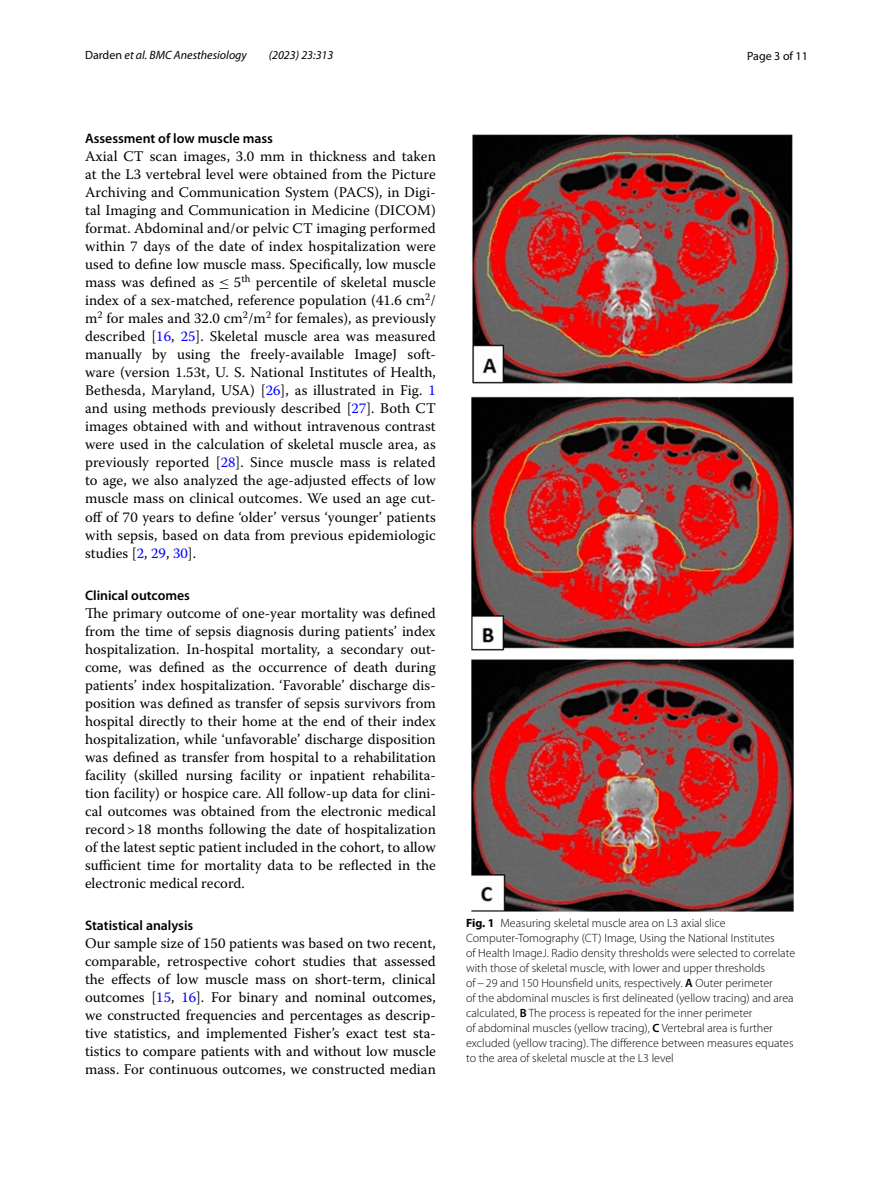
<style>
.page{position:relative;width:893px;height:1187px;background:#fff}
.page>*{position:absolute;margin:0;border:0;box-sizing:border-box;transform-origin:0 0}
.t1{font:14.7px/18px "Warnock Pro";color:#000;text-align:justify}
.t2{font:600 13.8px "Myriad Pro";color:#000}
.t3{font:300 12px/15px "Myriad Pro";color:#000}
.t4{font:italic 12px "Myriad Pro";color:#000}
.t5{font:12px "Myriad Pro";color:#000}
.s1{font-style:normal}
.s2{font-family:"MTSYN4"}
.s3{color:#00f}
.s4{font-weight:700}
.s5{font-weight:600}
</style>
<div class="page">
<img style="left:472px;top:134px;width:321px;height:777px">
<p class="t4" style="left:85px;top:48px;width:163px"><span class="s1">Darden</span> et al. BMC Anesthesiology</p>
<p class="t4" style="left:269px;top:48px;width:66px">(2023) 23:313</p>
<p class="t5" style="left:747px;top:48px;width:62px">Page 3 of 11</p>
<p class="t2" style="left:85px;top:130px;width:189px">Assessment of low muscle mass</p>
<p class="t1" style="left:85px;top:147px;width:352px">Axial CT scan images, 3.0 mm in thickness and taken at the L3 vertebral level were obtained from the Picture Archiving and Communication System (PACS), in Digi&shy;tal Imaging and Communication in Medicine (DICOM) format. Abdominal and/or pelvic CT imaging performed within 7 days of the date of index hospitalization were used to define low muscle mass. Specifically, low muscle mass was defined as <span class="s2">≤</span> 5<sup>th</sup> percentile of skeletal muscle index of a sex-matched, reference population (41.6 cm<sup>2</sup>/ m<sup>2</sup> for males and 32.0 cm<sup>2</sup>/m<sup>2</sup> for females), as previously described [<span class="s3">16</span>, <span class="s3">25</span>]. Skeletal muscle area was measured manually by using the freely-available ImageJ soft&shy;ware (version 1.53t, U. S. National Institutes of Health, Bethesda, Maryland, USA) [<span class="s3">26</span>], as illustrated in Fig. <span class="s3">1 </span>and using methods previously described [<span class="s3">27</span>]. Both CT images obtained with and without intravenous contrast were used in the calculation of skeletal muscle area, as previously reported [<span class="s3">28</span>]. Since muscle mass is related to age, we also analyzed the age-adjusted effects of low muscle mass on clinical outcomes. We used an age cut&shy;off of 70 years to define ‘older’ versus ‘younger’ patients with sepsis, based on data from previous epidemiologic studies [<span class="s3">2</span>, <span class="s3">29</span>, <span class="s3">30</span>].</p>
<p class="t2" style="left:85px;top:586px;width:107px">Clinical outcomes</p>
<p class="t1" style="left:85px;top:603px;width:352px">The primary outcome of one-year mortality was defined from the time of sepsis diagnosis during patients’ index hospitalization. In-hospital mortality, a secondary out&shy;come, was defined as the occurrence of death during patients’ index hospitalization. ‘Favorable’ discharge dis&shy;position was defined as transfer of sepsis survivors from hospital directly to their home at the end of their index hospitalization, while ‘unfavorable’ discharge disposition was defined as transfer from hospital to a rehabilitation facility (skilled nursing facility or inpatient rehabilita&shy;tion facility) or hospice care. All follow-up data for clini&shy;cal outcomes was obtained from the electronic medical record&gt;18 months following the date of hospitalization of the latest septic patient included in the cohort, to allow sufficient time for mortality data to be reflected in the electronic medical record.</p>
<p class="t2" style="left:85px;top:916px;width:110px">Statistical analysis</p>
<p class="t1" style="left:85px;top:933px;width:352px">Our sample size of 150 patients was based on two recent, comparable, retrospective cohort studies that assessed the effects of low muscle mass on short-term, clinical outcomes [<span class="s3">15</span>, <span class="s3">16</span>]. For binary and nominal outcomes, we constructed frequencies and percentages as descrip&shy;tive statistics, and implemented Fisher’s exact test sta&shy;tistics to compare patients with and without low muscle mass. For continuous outcomes, we constructed median</p>
<p class="t3" style="left:466px;top:915px;width:331px"><span class="s4">Fig. 1</span> Measuring skeletal muscle area on L3 axial slice Computer-Tomography (CT) Image, Using the National Institutes<br>of Health ImageJ. Radio density thresholds were selected to correlate with those of skeletal muscle, with lower and upper thresholds of−29 and 150 Hounsfield units, respectively. <span class="s5">A</span> Outer perimeter<br>of the abdominal muscles is first delineated (yellow tracing) and area calculated, <span class="s5">B</span> The process is repeated for the inner perimeter<br>of abdominal muscles (yellow tracing), <span class="s5">C</span> Vertebral area is further excluded (yellow tracing). The difference between measures equates to the area of skeletal muscle at the L3 level</p>
</div>
